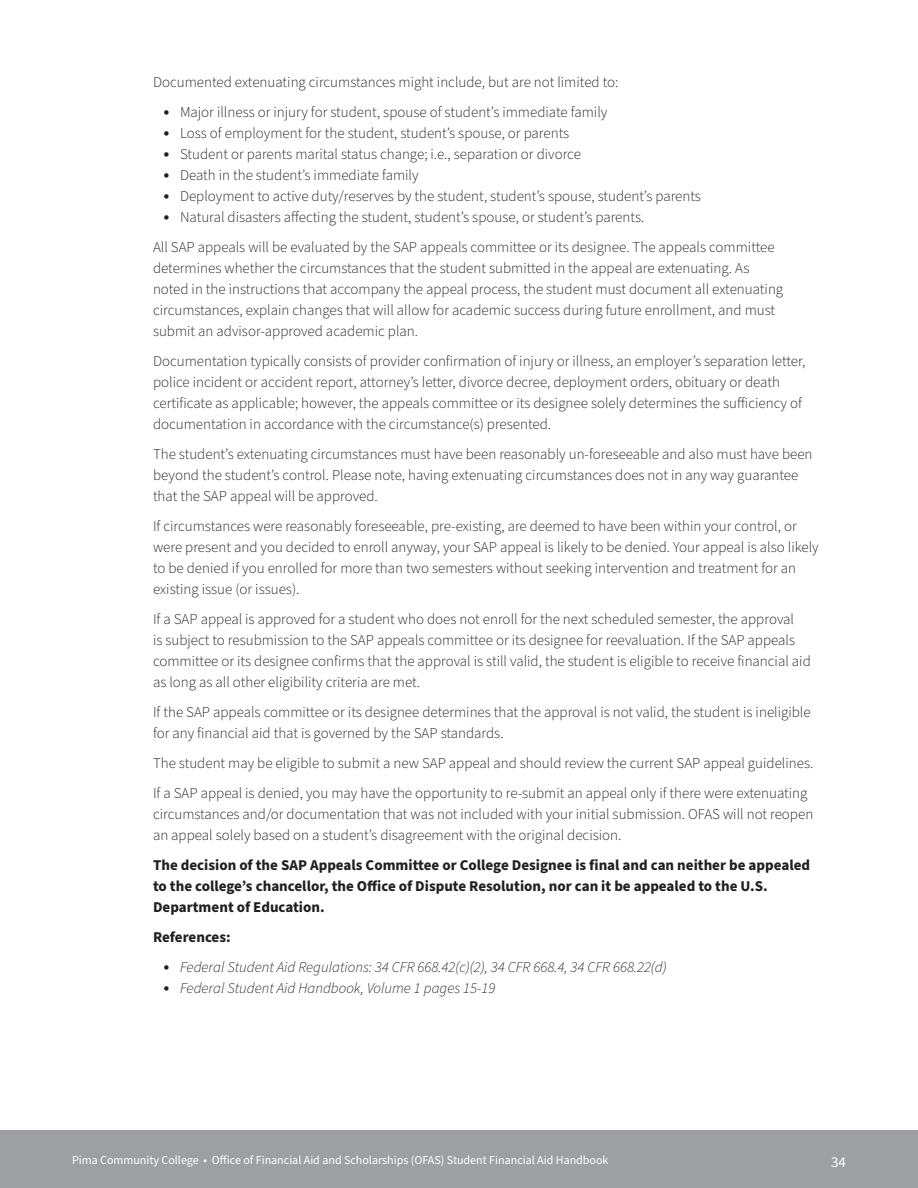
<style>
.page{position:relative;width:918px;height:1188px;background:#fff}
.page>*{position:absolute;margin:0;border:0;box-sizing:border-box;transform-origin:0 0}
.Normal_Text{font:300 15px/21px "Source Sans Pro";color:#231f20}
.Normal_Text-2{font:700 15px/21px "Source Sans Pro";color:#231f20}
.t1{font:italic 300 15px "Source Sans Pro";color:#231f20}
.t2{font:15px "Source Sans Pro";color:#fff}
.t3{font:12px "Source Sans Pro";color:#fff}
.s1{font-family:"Lato"}
.s2{font-family:"Lato";font-style:normal}
</style>
<div class="page">
<div style="left:0;top:1130px;width:918px;height:58px;background:#9d9fa2"></div>
<p class="Normal_Text" style="left:153px;top:72px;width:467px">Documented extenuating circumstances might include, but are not limited to:</p>
<p class="Normal_Text" style="left:162px;top:102px;width:447px"><span class="s1">•</span> Major illness or injury for student, spouse of student’s immediate family</p>
<p class="Normal_Text" style="left:162px;top:123px;width:409px"><span class="s1">•</span> Loss of employment for the student, student’s spouse, or parents</p>
<p class="Normal_Text" style="left:162px;top:144px;width:420px"><span class="s1">•</span> Student or parents marital status change; i.e., separation or divorce</p>
<p class="Normal_Text" style="left:162px;top:165px;width:258px"><span class="s1">•</span> Death in the student’s immediate family</p>
<p class="Normal_Text" style="left:162px;top:186px;width:541px"><span class="s1">•</span> Deployment to active duty/reserves by the student, student’s spouse, student’s parents</p>
<p class="Normal_Text" style="left:162px;top:207px;width:482px"><span class="s1">•</span> Natural disasters affecting the student, student’s spouse, or student’s parents.</p>
<p class="Normal_Text" style="left:153px;top:237px;width:632px">All SAP appeals will be evaluated by the SAP appeals committee or its designee. The appeals committee determines whether the circumstances that the student submitted in the appeal are extenuating. As noted in the instructions that accompany the appeal process, the student must document all extenuating circumstances, explain changes that will allow for academic success during future enrollment, and must submit an advisor-approved academic plan.</p>
<p class="Normal_Text" style="left:153px;top:351px;width:654px">Documentation typically consists of provider confirmation of injury or illness, an employer’s separation letter, police incident or accident report, attorney’s letter, divorce decree, deployment orders, obituary or death certificate as applicable; however, the appeals committee or its designee solely determines the sufficiency of documentation in accordance with the circumstance(s) presented.</p>
<p class="Normal_Text" style="left:153px;top:444px;width:661px">The student’s extenuating circumstances must have been reasonably un-foreseeable and also must have been beyond the student’s control. Please note, having extenuating circumstances does not in any way guarantee that the SAP appeal will be approved.</p>
<p class="Normal_Text" style="left:153px;top:516px;width:667px">If circumstances were reasonably foreseeable, pre-existing, are deemed to have been within your control, or were present and you decided to enroll anyway, your SAP appeal is likely to be denied. Your appeal is also likely to be denied if you enrolled for more than two semesters without seeking intervention and treatment for an existing issue (or issues).</p>
<p class="Normal_Text" style="left:153px;top:609px;width:659px">If a SAP appeal is approved for a student who does not enroll for the next scheduled semester, the approval<br>is subject to resubmission to the SAP appeals committee or its designee for reevaluation. If the SAP appeals committee or its designee confirms that the approval is still valid, the student is eligible to receive financial aid as long as all other eligibility criteria are met.</p>
<p class="Normal_Text" style="left:153px;top:702px;width:659px">If the SAP appeals committee or its designee determines that the approval is not valid, the student is ineligible for any financial aid that is governed by the SAP standards.</p>
<p class="Normal_Text" style="left:153px;top:753px;width:660px">The student may be eligible to submit a new SAP appeal and should review the current SAP appeal guidelines.</p>
<p class="Normal_Text" style="left:153px;top:783px;width:662px">If a SAP appeal is denied, you may have the opportunity to re-submit an appeal only if there were extenuating circumstances and/or documentation that was not included with your initial submission. OFAS will not reopen an appeal solely based on a student’s disagreement with the original decision.</p>
<p class="Normal_Text-2" style="left:153px;top:855px;width:659px">The decision of the SAP Appeals Committee or College Designee is final and can neither be appealed to the college’s chancellor, the Office of Dispute Resolution, nor can it be appealed to the U.S.<br>Department of Education.</p>
<p class="Normal_Text-2" style="left:153px;top:927px;width:79px">References:</p>
<p class="t1" style="left:162px;top:957px;width:506px"><span class="s2">•</span> Federal Student Aid Regulations: 34 CFR 668.42(c)(2), 34 CFR 668.4, 34 CFR 668.22(d)</p>
<p class="t1" style="left:162px;top:978px;width:335px"><span class="s2">•</span> Federal Student Aid Handbook, Volume 1 pages 15-19</p>
<p class="t3" style="left:72px;top:1152px;width:538px">Pima Community College • Office of Financial Aid and Scholarships (OFAS) Student Financial Aid Handbook</p>
<p class="t2" style="left:831px;top:1152px;width:16px">34</p>
</div>
